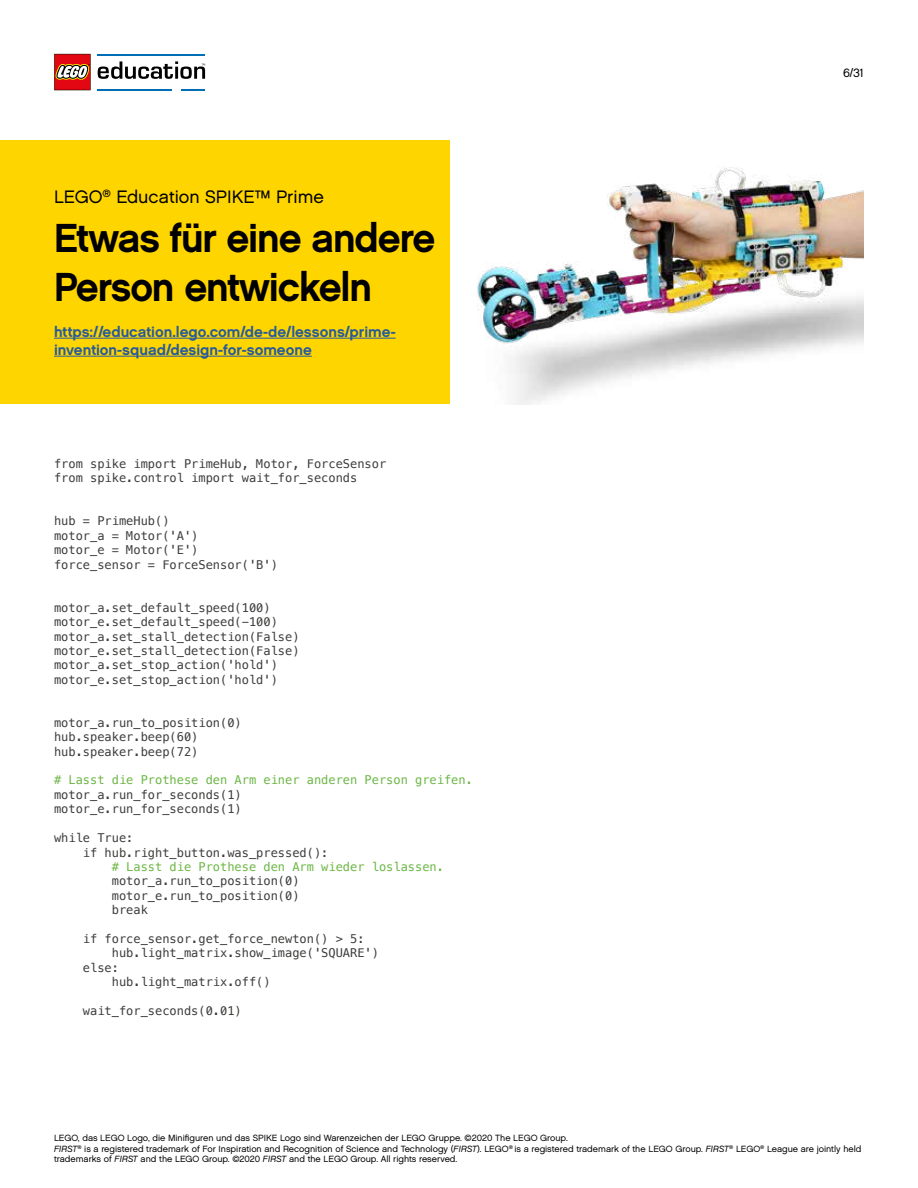
<style>
.page{position:relative;width:918px;height:1188px;background:#fff}
.page>*{position:absolute;margin:0;border:0;box-sizing:border-box;transform-origin:0 0}
.t1{font:700 40.5px/48.6px "LEGO Chalet 60";letter-spacing:-.03em;color:#000}
.t2{font:18px "LEGO Chalet 60";color:#000}
.t3{font:700 15px/18px "LEGO Chalet 60";color:#275b9b}
.t4{font:12px/14.4px "Menlo";color:#3c3c3b}
.t5{font:12px "Menlo";color:#6bb644}
.t6{font:12px "LEGO Chalet 60";color:#000}
.t7{font:9px/10.8px "LEGO Chalet 60";color:#000}
.s1{font-style:italic}
</style>
<div class="page">
<hr style="left:98px;top:54px;width:107px;height:1px;background:#006db7">
<hr style="left:98px;top:89px;width:74px;height:1px;background:#006db7">
<svg style="left:182px;top:89px;width:23px;height:1px"></svg>
<svg style="left:98px;top:61px;width:107px;height:18px"></svg>
<svg style="left:54px;top:54px;width:37px;height:36px"></svg>
<div style="left:0;top:140px;width:450px;height:264px;background:#ffd500"></div>
<img style="left:477px;top:166px;width:387px;height:238px">
<hr style="left:54px;top:338px;width:342px;height:1px;background:#275b9b">
<hr style="left:54px;top:356px;width:258px;height:1px;background:#275b9b">
<h2 class="t2" style="left:54px;top:186px;width:271px">LEGO<sup>®</sup> Education SPIKE™ Prime</h2>
<h1 class="t1" style="left:54px;top:213px;width:383px">Etwas für eine andere<br>Person entwickeln</h1>
<p class="t3" style="left:54px;top:322px;width:343px">https://education.lego.com/de-de/lessons/prime&shy;invention-squad/design-for-someone</p>
<p class="t4" style="left:54px;top:457px;width:334px">from spike import PrimeHub, Motor, ForceSensor from spike.control import wait_for_seconds</p>
<p class="t4" style="left:54px;top:514px;width:225px">hub = PrimeHub()<br>motor_a = Motor('A')<br>motor_e = Motor('E') force_sensor = ForceSensor('B')</p>
<p class="t4" style="left:54px;top:601px;width:247px">motor_a.set_default_speed(100) motor_e.set_default_speed(-100) motor_a.set_stall_detection(False) motor_e.set_stall_detection(False) motor_a.set_stop_action('hold') motor_e.set_stop_action('hold')</p>
<p class="t4" style="left:54px;top:716px;width:189px">motor_a.run_to_position(0) hub.speaker.beep(60) hub.speaker.beep(72)</p>
<p class="t4" style="left:54px;top:788px;width:189px">motor_a.run_for_seconds(1) motor_e.run_for_seconds(1)</p>
<p class="t4" style="left:83px;top:831px;width:247px;text-indent:-29px">while True:<br>if hub.right_button.was_pressed():</p>
<p class="t4" style="left:112px;top:874px;width:189px;text-align:justify">motor_a.run_to_position(0) motor_e.run_to_position(0) break</p>
<p class="t4" style="left:83px;top:932px;width:283px">if force_sensor.get_force_newton() &gt; 5:</p>
<p class="t4" style="left:112px;top:946px;width:269px">hub.light_matrix.show_image('SQUARE')</p>
<p class="t4" style="left:83px;top:961px;width:38px">else:</p>
<p class="t4" style="left:112px;top:975px;width:160px">hub.light_matrix.off()</p>
<p class="t4" style="left:83px;top:1004px;width:160px">wait_for_seconds(0.01)</p>
<p class="t5" style="left:54px;top:772px;width:420px"># Lasst die Prothese den Arm einer anderen Person greifen.</p>
<p class="t5" style="left:112px;top:859px;width:334px"># Lasst die Prothese den Arm wieder loslassen.</p>
<p class="t6" style="left:843px;top:65px;width:22px">6/31</p>
<p class="t7" style="left:54px;top:1132px;width:809px">LEGO, das LEGO Logo, die Minifiguren und das SPIKE Logo sind Warenzeichen der LEGO Gruppe. ©2020 The LEGO Group.<br><span class="s1">FIRST</span><sup>®</sup> is a registered trademark of For Inspiration and Recognition of Science and Technology (<span class="s1">FIRST</span>). LEGO<sup>®</sup> is a registered trademark of the LEGO Group. <span class="s1">FIRST</span><sup>®</sup> LEGO<sup>®</sup> League are jointly held trademarks of <span class="s1">FIRST</span> and the LEGO Group. ©2020 <span class="s1">FIRST</span> and the LEGO Group. All rights reserved.</p>
</div>
